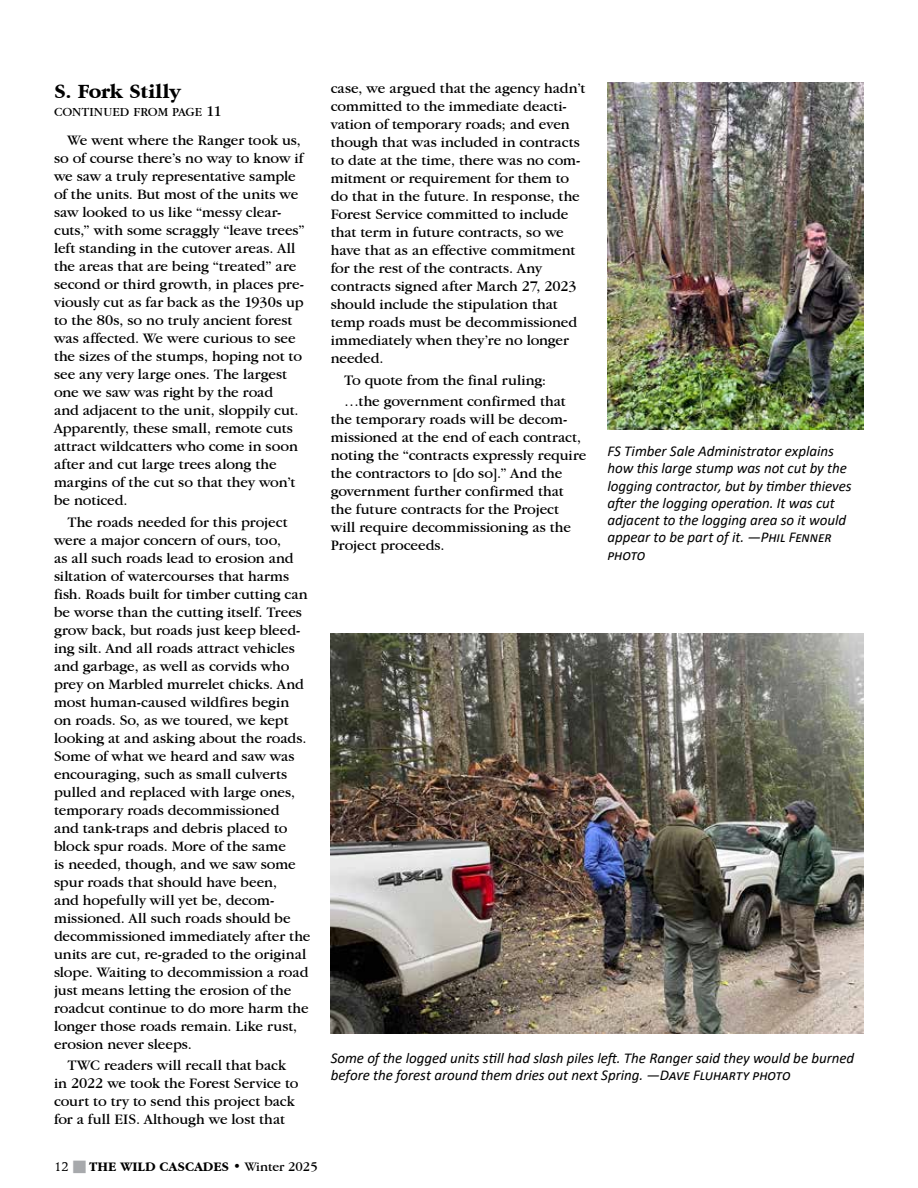
<style>
.page{position:relative;width:918px;height:1188px;background:#fff}
.page>*{position:absolute;margin:0;border:0;box-sizing:border-box;transform-origin:0 0}
.t1{font:700 21px "Garamond IT Cby BT";letter-spacing:-.01em;color:#000}
.t2{font:15px/18px "Garamond IT Cby BT";letter-spacing:-.005em;color:#000}
.t3{font:italic 15px/17.2px "Calibri";letter-spacing:-.01em;color:#000}
.t4{font:700 13.5px "Garamond IT Cby BT";color:#000}
.t5{font:12.75px "Garamond IT Cby BT Book SC850";color:#000}
.s1{font-size:15px}
.s2{font-family:"Caxton BT";font-weight:400}
.s3{color:#a7a9ac}
.s4{font-weight:400}
</style>
<div class="page">
<img style="left:331px;top:634px;width:532px;height:399px">
<img style="left:608px;top:82px;width:256px;height:348px">
<h1 class="t1" style="left:54px;top:80px;width:128px">S. Fork Stilly</h1>
<p class="t5" style="left:54px;top:105px;width:169px">CONTINUED FROM PAGE <span class="s1">11</span></p>
<p class="t2" style="left:54px;top:131px;width:252px;text-indent:14px">We went where the Ranger took us, so of course there’s no way to know if we saw a truly representative sample of the units. But most of the units we saw looked to us like “messy clear&shy;cuts,” with some scraggly “leave trees” left standing in the cutover areas. All the areas that are being “treated” are second or third growth, in places pre&shy;viously cut as far back as the 1930s up to the 80s, so no truly ancient forest was affected. We were curious to see the sizes of the stumps, hoping not to see any very large ones. The largest one we saw was right by the road<br>and adjacent to the unit, sloppily cut.<br>Apparently, these small, remote cuts attract wildcatters who come in soon after and cut large trees along the margins of the cut so that they won’t be noticed.</p>
<p class="t2" style="left:54px;top:512px;width:258px;text-indent:14px">The roads needed for this project were a major concern of ours, too,<br>as all such roads lead to erosion and siltation of watercourses that harms fish. Roads built for timber cutting can be worse than the cutting itself. Trees grow back, but roads just keep bleed&shy;ing silt. And all roads attract vehicles and garbage, as well as corvids who prey on Marbled murrelet chicks. And most human-caused wildfires begin on roads. So, as we toured, we kept looking at and asking about the roads.<br>Some of what we heard and saw was encouraging, such as small culverts pulled and replaced with large ones, temporary roads decommissioned<br>and tank-traps and debris placed to block spur roads. More of the same<br>is needed, though, and we saw some spur roads that should have been,<br>and hopefully will yet be, decom&shy;missioned. All such roads should be decommissioned immediately after the units are cut, re-graded to the original slope. Waiting to decommission a road just means letting the erosion of the roadcut continue to do more harm the longer those roads remain. Like rust, erosion never sleeps.</p>
<p class="t2" style="left:54px;top:1056px;width:246px;text-indent:14px">TWC readers will recall that back in 2022 we took the Forest Service to court to try to send this project back for a full EIS. Although we lost that</p>
<p class="t4" style="left:54px;top:1159px;width:265px"><span class="s2">12</span> <span class="s3">■</span> THE WILD CASCADES <span class="s4">• Winter 2025</span></p>
<p class="t2" style="left:331px;top:79px;width:256px">case, we argued that the agency hadn’t committed to the immediate deacti&shy;vation of temporary roads; and even though that was included in contracts to date at the time, there was no com&shy;mitment or requirement for them to do that in the future. In response, the Forest Service committed to include that term in future contracts, so we have that as an effective commitment for the rest of the contracts. Any contracts signed after March 27, 2023 should include the stipulation that temp roads must be decommissioned immediately when they’re no longer needed.</p>
<p class="t2" style="left:344px;top:369px;width:223px;line-height:21.3px">To quote from the final ruling: …the government confirmed that</p>
<p class="t2" style="left:331px;top:410px;width:257px">the temporary roads will be decom&shy;missioned at the end of each contract, noting the “contracts expressly require the contractors to [do so].” And the government further confirmed that the future contracts for the Project will require decommissioning as the Project proceeds.</p>
<p class="t3" style="left:608px;top:442px;width:246px">FS Timber Sale Administrator explains how this large stump was not cut by the logging contractor, but by timber thieves after the logging operation. It was cut adjacent to the logging area so it would appear to be part of it. —Phil Fenner photo</p>
<p class="t3" style="left:331px;top:1049px;width:525px">Some of the logged units still had slash piles left. The Ranger said they would be burned before the forest around them dries out next Spring. —Dave Fluharty photo</p>
</div>
